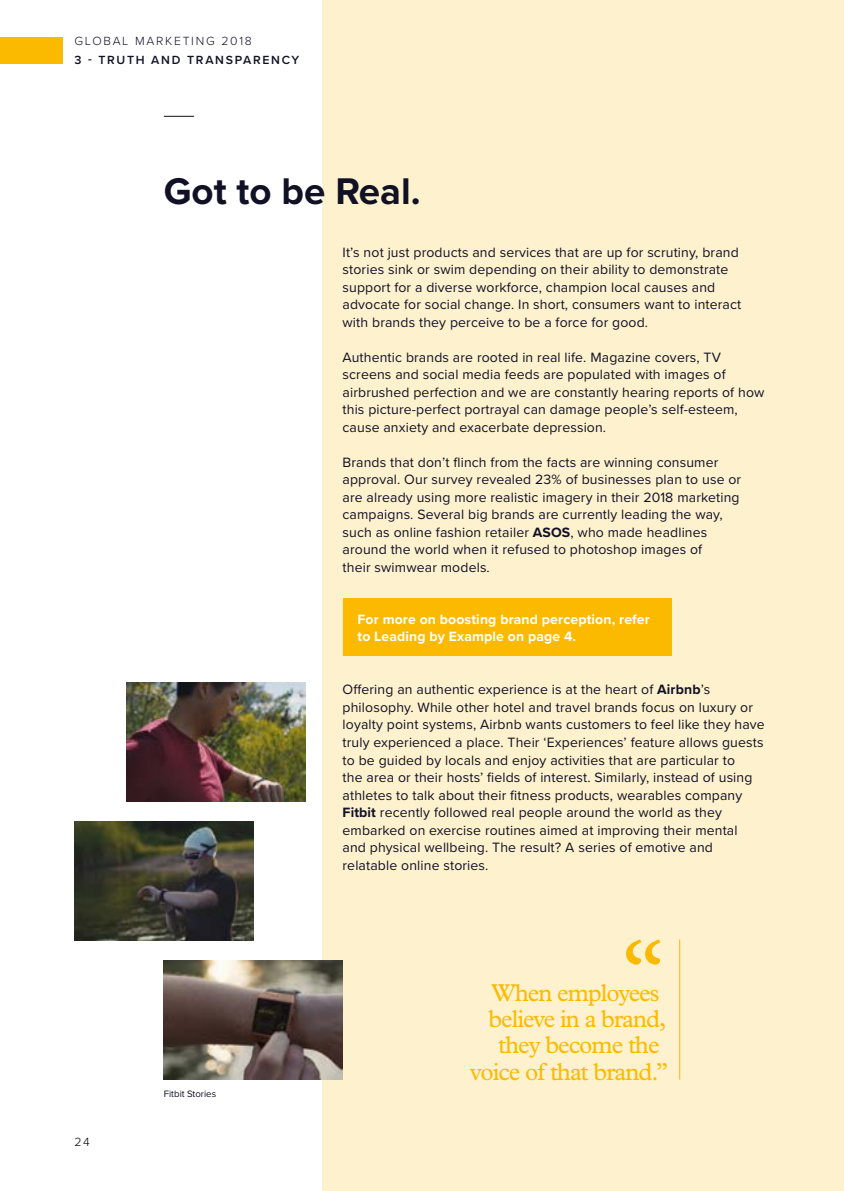
<style>
.page{position:relative;width:844px;height:1191px;background:#fff}
.page>*{position:absolute;margin:0;border:0;box-sizing:border-box;transform-origin:0 0}
.t1{font:700 38.5px "Proxima Nova";color:#111126}
.t2{font:24.5px "Plantin";letter-spacing:-.04em;color:#fbba00}
.t3{font:14px/17.5px "Proxima Nova";letter-spacing:.01em;color:#111126}
.t4{font:700 14px/16.8px "Proxima Nova";letter-spacing:.01em;color:#fff}
.t5{font:600 12.25px "Proxima Nova";letter-spacing:.14em;color:#111126}
.t6{font:300 12.25px "Proxima Nova";letter-spacing:.14em;color:#111126}
.t7{font:300 12.25px "Proxima Nova";color:#000}
.t8{font:9.62px "Proxima Nova";color:#111126}
.s1{font-weight:700}
</style>
<div class="page">
<hr style="left:843px;top:523px;width:1px;height:668px;background:#000">
<div style="left:322px;top:0;width:521px;height:1191px;background:#fef1cd"></div>
<hr style="left:679px;top:939px;width:1px;height:140px;background:#fbba00">
<svg style="left:626px;top:939px;width:34px;height:25px"></svg>
<hr style="left:164px;top:116px;width:30px;height:1px;background:#111126">
<div style="left:342px;top:598px;width:329px;height:58px;background:#fbba00"></div>
<img style="left:126px;top:682px;width:179px;height:120px">
<img style="left:74px;top:821px;width:179px;height:119px">
<img style="left:164px;top:960px;width:178px;height:119px">
<div style="left:0;top:37px;width:62px;height:26px;background:#fbba00"></div>
<p class="t6" style="left:74px;top:32px;width:179px">GLOBAL MARKETING 2018</p>
<p class="t5" style="left:74px;top:50px;width:226px">3 - TRUTH AND TRANSPARENCY</p>
<h1 class="t1" style="left:164px;top:163px;width:258px">Got to be Real.</h1>
<p class="t3" style="left:342px;top:243px;width:400px">It’s not just products and services that are up for scrutiny, brand stories sink or swim depending on their ability to demonstrate support for a diverse workforce, champion local causes and advocate for social change. In short, consumers want to interact with brands they perceive to be a force for good.</p>
<p class="t3" style="left:342px;top:348px;width:423px">Authentic brands are rooted in real life. Magazine covers, TV screens and social media feeds are populated with images of airbrushed perfection and we are constantly hearing reports of how this picture-perfect portrayal can damage people’s self-esteem, cause anxiety and exacerbate depression.</p>
<p class="t3" style="left:342px;top:453px;width:400px">Brands that don’t flinch from the facts are winning consumer approval. Our survey revealed 23% of businesses plan to use or are already using more realistic imagery in their 2018 marketing campaigns. Several big brands are currently leading the way, such as online fashion retailer <span class="s1">ASOS</span>, who made headlines around the world when it refused to photoshop images of<br>their swimwear models.</p>
<p class="t4" style="left:357px;top:611px;width:294px">For more on boosting brand perception, refer to Leading by Example on page 4.</p>
<p class="t3" style="left:342px;top:680px;width:423px">Offering an authentic experience is at the heart of <span class="s1">Airbnb</span>’s philosophy. While other hotel and travel brands focus on luxury or loyalty point systems, Airbnb wants customers to feel like they have truly experienced a place. Their ‘Experiences’ feature allows guests to be guided by locals and enjoy activities that are particular to<br>the area or their hosts’ fields of interest. Similarly, instead of using athletes to talk about their fitness products, wearables company <span class="s1">Fitbit</span> recently followed real people around the world as they embarked on exercise routines aimed at improving their mental<br>and physical wellbeing. The result? A series of emotive and relatable online stories.</p>
<p class="t7" style="left:74px;top:1133px;width:17px">24</p>
<p class="t8" style="left:164px;top:1086px;width:54px">Fitbit Stories</p>
<h2 class="t2" style="left:491px;top:978px;width:169px">When employees</h2>
<h2 class="t2" style="left:488px;top:1004px;width:179px">believe in a brand,</h2>
<h2 class="t2" style="left:498px;top:1031px;width:163px">they become the</h2>
<h2 class="t2" style="left:470px;top:1057px;width:199px">voice of that brand.”</h2>
</div>
